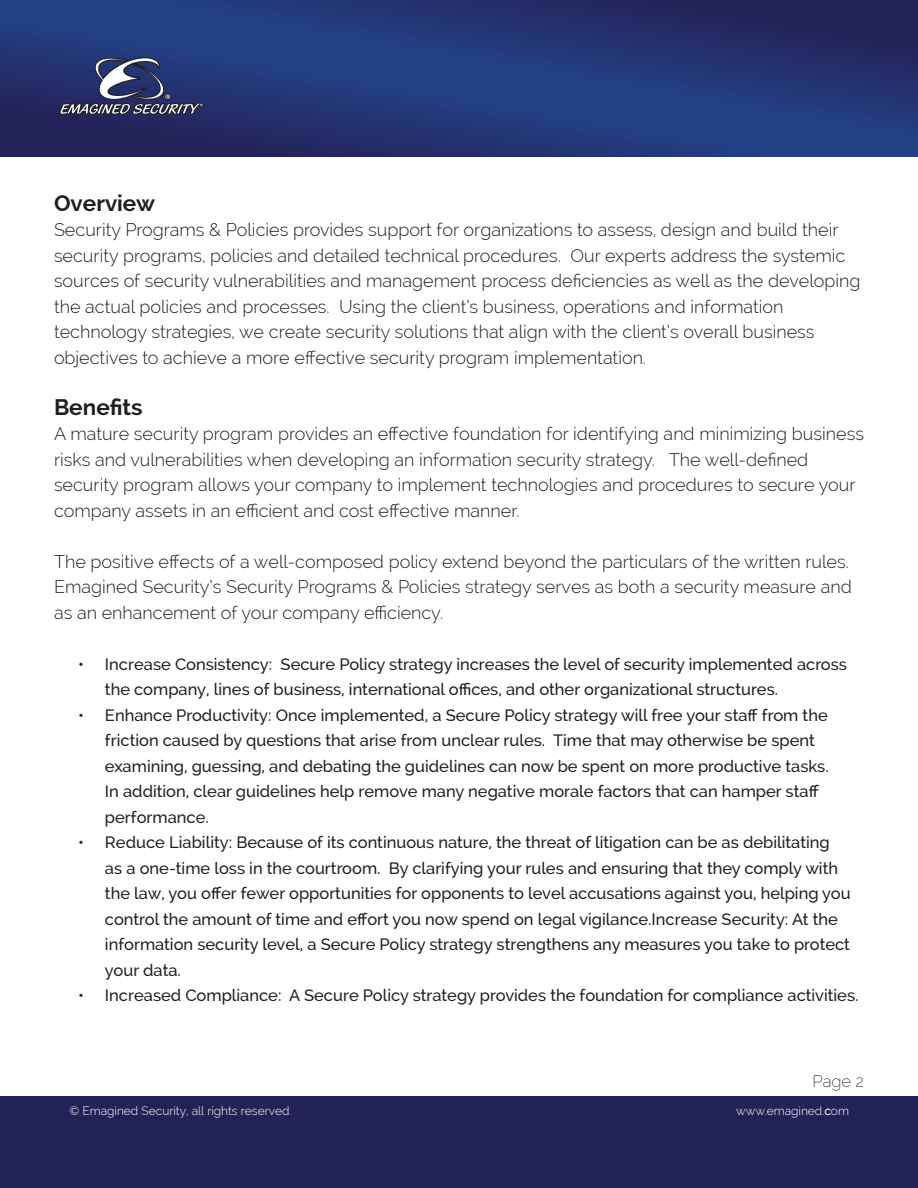
<style>
.page{position:relative;width:918px;height:1188px;background:#fff}
.page>*{position:absolute;margin:0;border:0;box-sizing:border-box;transform-origin:0 0}
.t1{font:700 22.5px "Raleway";color:#231f20}
.t2{font:300 18px/25.5px "Raleway";color:#231f20}
.t3{font:500 16.5px/25.5px "Raleway";color:#231f20}
.t4{font:200 16.5px "Raleway";color:#231f20}
.t5{font:300 12px "Raleway";color:#fff}
</style>
<div class="page">
<div style="left:0;top:1096px;width:918px;height:92px;background:#222257"></div>
<svg style="left:0;top:0;width:918px;height:157px"></svg>
<svg style="left:58px;top:0;width:147px;height:157px"></svg>
<h1 class="t1" style="left:54px;top:190px;width:103px">Overview</h1>
<p class="t2" style="left:54px;top:217px;width:808px">Security Programs &amp; Policies provides support for organizations to assess, design and build their security programs, policies and detailed technical procedures. Our experts address the systemic sources of security vulnerabilities and management process deficiencies as well as the developing the actual policies and processes. Using the client’s business, operations and information technology strategies, we create security solutions that align with the client’s overall business objectives to achieve a more effective security program implementation.</p>
<h1 class="t1" style="left:54px;top:394px;width:90px">Benefits</h1>
<p class="t2" style="left:54px;top:421px;width:812px">A mature security program provides an effective foundation for identifying and minimizing business risks and vulnerabilities when developing an information security strategy. The well-defined security program allows your company to implement technologies and procedures to secure your company assets in an efficient and cost effective manner.</p>
<p class="t2" style="left:54px;top:549px;width:799px">The positive effects of a well-composed policy extend beyond the particulars of the written rules.<br>Emagined Security’s Security Programs &amp; Policies strategy serves as both a security measure and as an enhancement of your company efficiency.</p>
<p class="t3" style="left:105px;top:651px;width:744px;text-indent:-27px">• Increase Consistency: Secure Policy strategy increases the level of security implemented across the company, lines of business, international offices, and other organizational structures.</p>
<p class="t3" style="left:105px;top:702px;width:725px;text-indent:-27px">• Enhance Productivity: Once implemented, a Secure Policy strategy will free your staff from the friction caused by questions that arise from unclear rules. Time that may otherwise be spent examining, guessing, and debating the guidelines can now be spent on more productive tasks.<br>In addition, clear guidelines help remove many negative morale factors that can hamper staff performance.</p>
<p class="t3" style="left:105px;top:830px;width:747px;text-indent:-27px">• Reduce Liability: Because of its continuous nature, the threat of litigation can be as debilitating as a one-time loss in the courtroom. By clarifying your rules and ensuring that they comply with the law, you offer fewer opportunities for opponents to level accusations against you, helping you control the amount of time and effort you now spend on legal vigilance.Increase Security: At the information security level, a Secure Policy strategy strengthens any measures you take to protect your data.</p>
<p class="t3" style="left:78px;top:983px;width:782px">• Increased Compliance: A Secure Policy strategy provides the foundation for compliance activities.</p>
<p class="t4" style="left:813px;top:1072px;width:53px">Page 2</p>
<p class="t5" style="left:69px;top:1103px;width:222px">© Emagined Security, all rights reserved</p>
<p class="t5" style="left:736px;top:1104px;width:114px">www.emagined.com</p>
</div>
